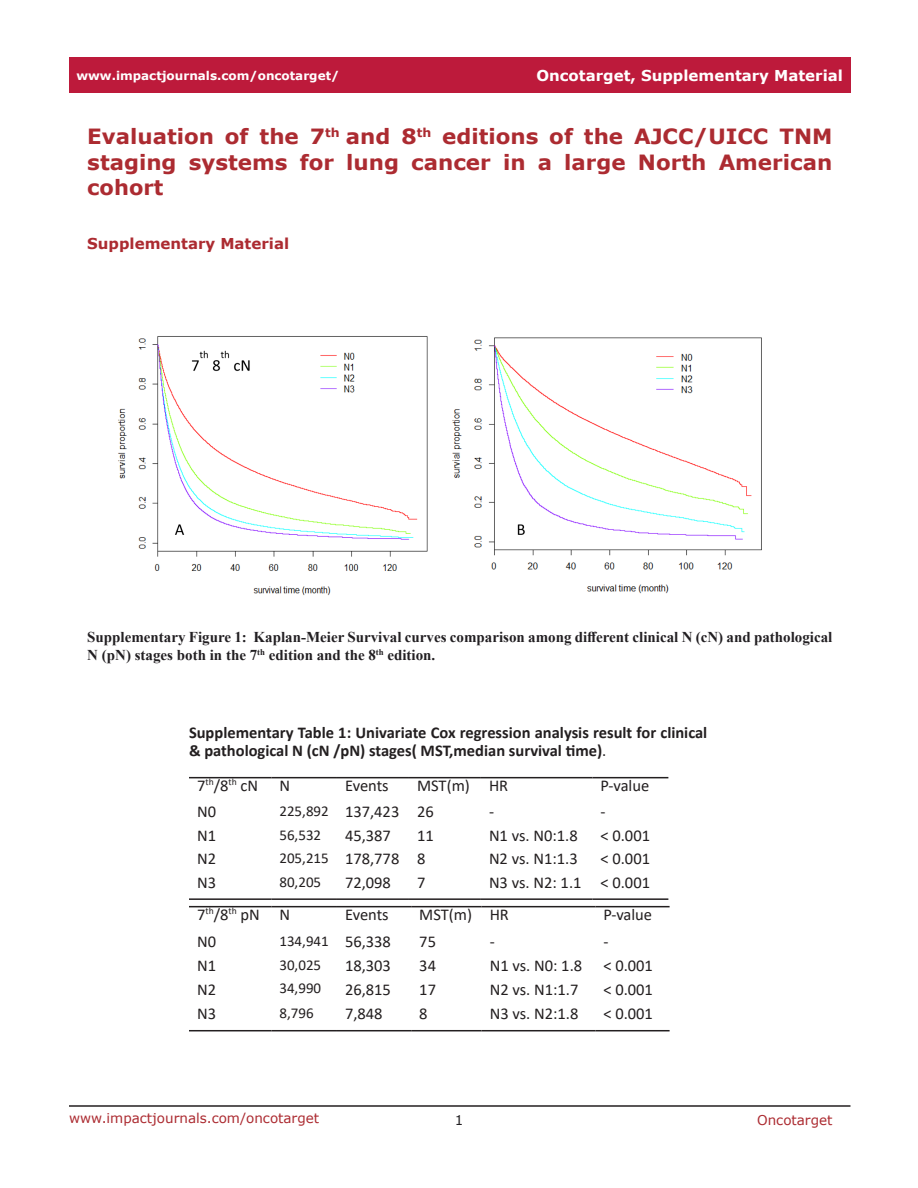
<style>
.page{position:relative;width:918px;height:1188px;background:#fff}
.page>*{position:absolute;margin:0;border:0;box-sizing:border-box;transform-origin:0 0}
.t1{font:700 21px/25.2px "Verdana";color:#ac2b31;text-align:justify}
.t2{font:16.5px "Calibri";color:#231f20}
.t3{font:700 16.5px/18.1px "Calibri";color:#231f20}
.FigureText{font:700 15px/18px "Times New Roman";color:#221f22}
.t4{font:15px "Calibri";color:#231f20}
.t5{font:700 15px "Verdana";color:#fff}
.t6{font:700 15px "Verdana";color:#ac2b31}
.t7{font:13.5px "Verdana";color:#ac2b31}
.t8{font:13.5px "Verdana";color:#221f22}
.t9{font:700 12px "Verdana";color:#fff}
.s1{font-weight:400}
</style>
<div class="page">
<hr style="left:69px;top:1105px;width:781px;height:2px;background:#231f20">
<div style="left:69px;top:57px;width:781px;height:36px;background:#bd1a3b"></div>
<img style="left:118px;top:336px;width:644px;height:260px">
<hr style="left:189px;top:777px;width:82px;height:1px;background:#231f20">
<hr style="left:271px;top:777px;width:66px;height:1px;background:#231f20">
<hr style="left:337px;top:777px;width:72px;height:1px;background:#231f20">
<hr style="left:409px;top:777px;width:72px;height:1px;background:#231f20">
<hr style="left:481px;top:777px;width:111px;height:1px;background:#231f20">
<hr style="left:592px;top:777px;width:76px;height:1px;background:#231f20">
<hr style="left:189px;top:898px;width:82px;height:2px;background:#231f20">
<hr style="left:271px;top:898px;width:66px;height:2px;background:#231f20">
<hr style="left:337px;top:898px;width:72px;height:2px;background:#231f20">
<hr style="left:409px;top:898px;width:72px;height:2px;background:#231f20">
<hr style="left:481px;top:898px;width:111px;height:2px;background:#231f20">
<hr style="left:592px;top:898px;width:76px;height:2px;background:#231f20">
<hr style="left:189px;top:906px;width:82px;height:1px;background:#231f20">
<hr style="left:271px;top:906px;width:66px;height:1px;background:#231f20">
<hr style="left:337px;top:906px;width:74px;height:1px;background:#231f20">
<hr style="left:411px;top:906px;width:71px;height:1px;background:#231f20">
<hr style="left:482px;top:906px;width:113px;height:1px;background:#231f20">
<hr style="left:595px;top:906px;width:75px;height:1px;background:#231f20">
<hr style="left:189px;top:1030px;width:82px;height:1px;background:#231f20">
<hr style="left:271px;top:1030px;width:66px;height:1px;background:#231f20">
<hr style="left:337px;top:1030px;width:74px;height:1px;background:#231f20">
<hr style="left:411px;top:1030px;width:71px;height:1px;background:#231f20">
<hr style="left:482px;top:1030px;width:113px;height:1px;background:#231f20">
<hr style="left:595px;top:1030px;width:75px;height:1px;background:#231f20">
<p class="t9" style="left:76px;top:67px;width:264px">www.impactjournals.com/oncotarget/</p>
<p class="t5" style="left:536px;top:65px;width:308px">Oncotarget, Supplementary Material</p>
<p class="t1" style="left:87px;top:124px;width:747px">Evaluation of the 7<sup>th</sup> and 8<sup>th</sup> editions of the AJCC/UICC TNM staging systems for lung cancer in a large North American cohort</p>
<p class="t6" style="left:87px;top:233px;width:203px">Supplementary Material</p>
<p class="FigureText" style="left:87px;top:627px;width:747px">Supplementary Figure 1: Kaplan-Meier Survival curves comparison among different clinical N (cN) and pathological<br>N (pN) stages both in the 7<sup>th</sup> edition and the 8<sup>th</sup> edition.</p>
<p class="t3" style="left:189px;top:723px;width:520px">Supplementary Table 1: Univariate Cox regression analysis result for clinical &amp; pathological N (cN /pN) stages( MST,median survival time)<span class="s1">.</span></p>
<p class="t2" style="left:197px;top:774px;width:63px">7<sup>th</sup>/8<sup>th</sup> cN</p>
<p class="t2" style="left:279px;top:774px;width:12px">N</p>
<p class="t2" style="left:345px;top:774px;width:45px">Events</p>
<p class="t2" style="left:417px;top:774px;width:54px">MST(m)</p>
<p class="t2" style="left:489px;top:774px;width:21px">HR</p>
<p class="t2" style="left:601px;top:774px;width:50px">P-value</p>
<p class="t2" style="left:197px;top:800px;width:21px">N0</p>
<p class="t4" style="left:279px;top:801px;width:51px">225,892</p>
<p class="t2" style="left:345px;top:800px;width:56px">137,423</p>
<p class="t2" style="left:417px;top:800px;width:18px">26</p>
<p class="t2" style="left:489px;top:800px;width:7px">-</p>
<p class="t2" style="left:601px;top:800px;width:7px">-</p>
<p class="t2" style="left:197px;top:824px;width:21px">N1</p>
<p class="t4" style="left:279px;top:824px;width:43px">56,532</p>
<p class="t2" style="left:345px;top:824px;width:47px">45,387</p>
<p class="t2" style="left:417px;top:824px;width:18px">11</p>
<p class="t2" style="left:489px;top:824px;width:90px">N1 vs. N0:1.8</p>
<p class="t2" style="left:601px;top:824px;width:51px">&lt; 0.001</p>
<p class="t2" style="left:197px;top:847px;width:21px">N2</p>
<p class="t4" style="left:279px;top:848px;width:51px">205,215</p>
<p class="t2" style="left:345px;top:847px;width:56px">178,778</p>
<p class="t2" style="left:417px;top:847px;width:10px">8</p>
<p class="t2" style="left:489px;top:847px;width:90px">N2 vs. N1:1.3</p>
<p class="t2" style="left:601px;top:847px;width:51px">&lt; 0.001</p>
<p class="t2" style="left:197px;top:871px;width:21px">N3</p>
<p class="t4" style="left:279px;top:871px;width:43px">80,205</p>
<p class="t2" style="left:345px;top:871px;width:47px">72,098</p>
<p class="t2" style="left:417px;top:871px;width:10px">7</p>
<p class="t2" style="left:489px;top:871px;width:94px">N3 vs. N2: 1.1</p>
<p class="t2" style="left:601px;top:871px;width:51px">&lt; 0.001</p>
<p class="t2" style="left:197px;top:903px;width:64px">7<sup>th</sup>/8<sup>th</sup> pN</p>
<p class="t2" style="left:279px;top:903px;width:12px">N</p>
<p class="t2" style="left:345px;top:903px;width:45px">Events</p>
<p class="t2" style="left:419px;top:903px;width:54px">MST(m)</p>
<p class="t2" style="left:490px;top:903px;width:21px">HR</p>
<p class="t2" style="left:603px;top:903px;width:50px">P-value</p>
<p class="t2" style="left:197px;top:930px;width:21px">N0</p>
<p class="t4" style="left:279px;top:931px;width:51px">134,941</p>
<p class="t2" style="left:345px;top:930px;width:47px">56,338</p>
<p class="t2" style="left:419px;top:930px;width:18px">75</p>
<p class="t2" style="left:490px;top:930px;width:7px">-</p>
<p class="t2" style="left:603px;top:930px;width:7px">-</p>
<p class="t2" style="left:197px;top:954px;width:21px">N1</p>
<p class="t4" style="left:279px;top:954px;width:43px">30,025</p>
<p class="t2" style="left:345px;top:954px;width:47px">18,303</p>
<p class="t2" style="left:419px;top:954px;width:18px">34</p>
<p class="t2" style="left:490px;top:954px;width:94px">N1 vs. N0: 1.8</p>
<p class="t2" style="left:603px;top:954px;width:51px">&lt; 0.001</p>
<p class="t2" style="left:197px;top:978px;width:21px">N2</p>
<p class="t4" style="left:279px;top:978px;width:43px">34,990</p>
<p class="t2" style="left:345px;top:978px;width:47px">26,815</p>
<p class="t2" style="left:419px;top:978px;width:18px">17</p>
<p class="t2" style="left:490px;top:978px;width:90px">N2 vs. N1:1.7</p>
<p class="t2" style="left:603px;top:978px;width:51px">&lt; 0.001</p>
<p class="t2" style="left:197px;top:1003px;width:21px">N3</p>
<p class="t4" style="left:279px;top:1003px;width:36px">8,796</p>
<p class="t2" style="left:345px;top:1003px;width:39px">7,848</p>
<p class="t2" style="left:419px;top:1003px;width:10px">8</p>
<p class="t2" style="left:490px;top:1003px;width:90px">N3 vs. N2:1.8</p>
<p class="t2" style="left:603px;top:1003px;width:51px">&lt; 0.001</p>
<p class="t7" style="left:69px;top:1109px;width:252px">www.impactjournals.com/oncotarget</p>
<p class="t8" style="left:455px;top:1111px;width:10px">1</p>
<p class="t7" style="left:757px;top:1111px;width:77px">Oncotarget</p>
</div>
